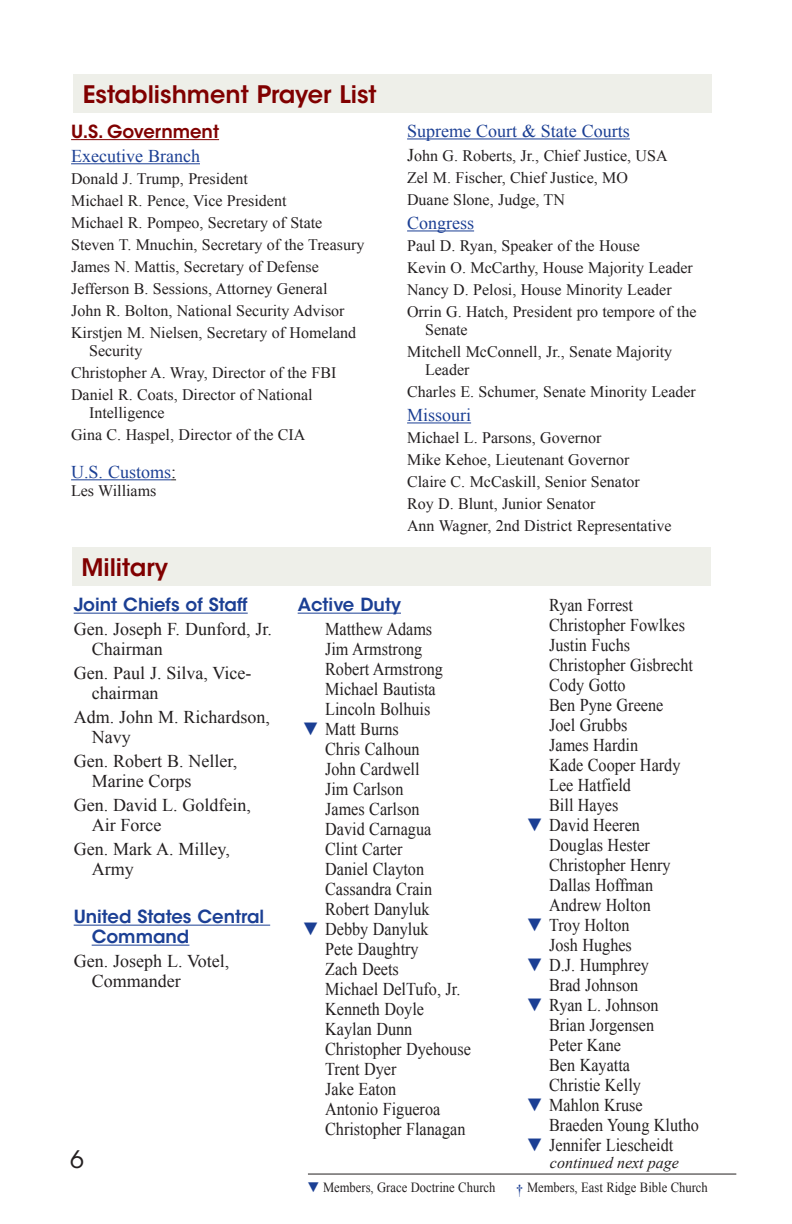
<style>
.page{position:relative;width:792px;height:1224px;background:#fff}
.page>*{position:absolute;margin:0;border:0;box-sizing:border-box;transform-origin:0 0}
.t1{font:600 24px "ITC Avant Garde Std";color:#800000}
.t2{font:24px "ITC Avant Garde Std";color:#231f20}
.Main_Text{font:18px "Times New Roman";color:#231f20;scale:.9 1}
.Main_Text-2{font:18px/20px "Times New Roman";color:#231f20}
.Main_Text-3{font:18px "Times New Roman";color:#1b3f94}
.Main_Text-4{font:600 18px/20px "ITC Avant Garde Std";color:#1b3f94}
.Main_Text-5{font:600 18px "ITC Avant Garde Std";color:#800000}
.Main_Text-6{font:16px/18px "Times New Roman";color:#231f20}
.t3{font:italic 16px "Times New Roman";color:#231f20}
.t4{font:14px "Times New Roman";color:#231f20;scale:.9 1}
.s1{color:#231f20}
.s2{font-size:18px}
.s3{color:#1b3f94}
.s4{font-weight:700;color:#1b3f94}
</style>
<div class="page">
<hr style="left:71px;top:139px;width:148px;height:1px;background:#800000">
<hr style="left:71px;top:163px;width:129px;height:1px;background:#1b3f94">
<hr style="left:71px;top:479px;width:100px;height:1px;background:#1b3f94">
<hr style="left:407px;top:139px;width:223px;height:1px;background:#1b3f94">
<hr style="left:407px;top:231px;width:67px;height:1px;background:#1b3f94">
<hr style="left:407px;top:423px;width:64px;height:1px;background:#1b3f94">
<hr style="left:74px;top:613px;width:174px;height:1px;background:#1b3f94">
<hr style="left:74px;top:925px;width:196px;height:1px;background:#1b3f94">
<hr style="left:92px;top:945px;width:97px;height:1px;background:#1b3f94">
<hr style="left:298px;top:613px;width:103px;height:1px;background:#1b3f94">
<div style="left:74px;top:74px;width:638px;height:39px;background:#eeefe9"></div>
<div style="left:72px;top:548px;width:639px;height:38px;background:#eeefe9"></div>
<hr style="left:308px;top:1174px;width:428px;height:1px;background:#231f20">
<p class="t1" style="left:83px;top:79px;width:296px">Establishment Prayer List</p>
<p class="Main_Text-5" style="left:71px;top:120px;width:149px">U.S. Government</p>
<p class="Main_Text-3" style="left:71px;top:144px;width:130px">Executive Branch</p>
<p class="Main_Text-6" style="left:71px;top:169px;width:178px">Donald J. Trump, President</p>
<p class="Main_Text-6" style="left:71px;top:191px;width:217px">Michael R. Pence, Vice President</p>
<p class="Main_Text-6" style="left:71px;top:213px;width:253px">Michael R. Pompeo, Secretary of State</p>
<p class="Main_Text-6" style="left:71px;top:235px;width:295px">Steven T. Mnuchin, Secretary of the Treasury</p>
<p class="Main_Text-6" style="left:71px;top:257px;width:249px">James N. Mattis, Secretary of Defense</p>
<p class="Main_Text-6" style="left:71px;top:279px;width:258px">Jefferson B. Sessions, Attorney General</p>
<p class="Main_Text-6" style="left:71px;top:301px;width:275px">John R. Bolton, National Security Advisor</p>
<p class="Main_Text-6" style="left:89px;top:323px;width:269px;text-indent:-18px">Kirstjen M. Nielsen, Secretary of Homeland<br>Security</p>
<p class="Main_Text-6" style="left:71px;top:363px;width:267px">Christopher A. Wray, Director of the FBI</p>
<p class="Main_Text-6" style="left:89px;top:385px;width:225px;text-indent:-18px">Daniel R. Coats, Director of National<br>Intelligence</p>
<p class="Main_Text-6" style="left:71px;top:425px;width:236px">Gina C. Haspel, Director of the CIA</p>
<p class="Main_Text-3" style="left:71px;top:460px;width:106px">U.S. Customs<span class="s1">:</span></p>
<p class="Main_Text-6" style="left:71px;top:481px;width:87px">Les Williams</p>
<p class="t1" style="left:81px;top:552px;width:88px">Military</p>
<p class="Main_Text-3" style="left:407px;top:119px;width:224px">Supreme Court &amp; State Courts</p>
<p class="Main_Text-6" style="left:407px;top:146px;width:262px"><span class="s2">J</span>ohn G. Roberts, Jr., Chief Justice, USA</p>
<p class="Main_Text-6" style="left:407px;top:168px;width:222px">Zel M. Fischer, Chief Justice, MO</p>
<p class="Main_Text-6" style="left:407px;top:190px;width:159px">Duane Slone, Judge, TN</p>
<p class="Main_Text-3" style="left:407px;top:211px;width:68px">Congress</p>
<p class="Main_Text-6" style="left:407px;top:236px;width:234px">Paul D. Ryan, Speaker of the House</p>
<p class="Main_Text-6" style="left:407px;top:258px;width:287px">Kevin O. McCarthy, House Majority Leader</p>
<p class="Main_Text-6" style="left:407px;top:280px;width:266px">Nancy D. Pelosi, House Minority Leader</p>
<p class="Main_Text-6" style="left:425px;top:302px;width:273px;text-indent:-18px">Orrin G. Hatch, President pro tempore of the<br>Senate</p>
<p class="Main_Text-6" style="left:425px;top:342px;width:249px;text-indent:-18px">Mitchell McConnell, Jr., Senate Majority<br>Leader</p>
<p class="Main_Text-6" style="left:407px;top:382px;width:290px">Charles E. Schumer, Senate Minority Leader</p>
<p class="Main_Text-3" style="left:407px;top:403px;width:66px">Missouri</p>
<p class="Main_Text-6" style="left:407px;top:428px;width:196px">Michael L. Parsons, Governor</p>
<p class="Main_Text-6" style="left:407px;top:450px;width:224px">Mike Kehoe, Lieutenant Governor</p>
<p class="Main_Text-6" style="left:407px;top:472px;width:234px">Claire C. McCaskill, Senior Senator</p>
<p class="Main_Text-6" style="left:407px;top:494px;width:190px">Roy D. Blunt, Junior Senator</p>
<p class="Main_Text-6" style="left:407px;top:516px;width:266px">Ann Wagner, 2nd District Representative</p>
<p class="Main_Text-4" style="left:74px;top:595px;width:176px">Joint Chiefs of Staff</p>
<p class="Main_Text-2" style="left:92px;top:619px;width:182px;text-indent:-18px">Gen. Joseph F. Dunford, Jr.<br>Chairman</p>
<p class="Main_Text-2" style="left:92px;top:663px;width:161px;text-indent:-18px">Gen. Paul J. Silva, Vice&shy;chairman</p>
<p class="Main_Text-2" style="left:92px;top:707px;width:180px;text-indent:-18px">Adm. John M. Richardson,<br>Navy</p>
<p class="Main_Text-2" style="left:92px;top:751px;width:147px;text-indent:-18px">Gen. Robert B. Neller,<br>Marine Corps</p>
<p class="Main_Text-2" style="left:92px;top:795px;width:161px;text-indent:-18px">Gen. David L. Goldfein,<br>Air Force</p>
<p class="Main_Text-2" style="left:92px;top:839px;width:140px;text-indent:-18px">Gen. Mark A. Milley,<br>Army</p>
<p class="Main_Text-4" style="left:92px;top:907px;width:174px;text-indent:-18px">United States Central<br>Command</p>
<p class="Main_Text-2" style="left:92px;top:951px;width:139px;text-indent:-18px">Gen. Joseph L. Votel,<br>Commander</p>
<p class="Main_Text-4" style="left:298px;top:595px;width:105px">Active Duty</p>
<p class="Main_Text" style="left:325px;top:617px;width:120px">Matthew Adams</p>
<p class="Main_Text" style="left:325px;top:637px;width:109px">Jim Armstrong</p>
<p class="Main_Text" style="left:325px;top:657px;width:132px">Robert Armstrong</p>
<p class="Main_Text" style="left:325px;top:677px;width:124px">Michael Bautista</p>
<p class="Main_Text" style="left:325px;top:697px;width:118px">Lincoln Bolhuis</p>
<p class="Main_Text" style="left:304px;top:717px;width:107px"><span class="s3">▼</span> Matt Burns</p>
<p class="Main_Text" style="left:325px;top:737px;width:106px">Chris Calhoun</p>
<p class="Main_Text" style="left:325px;top:757px;width:106px">John Cardwell</p>
<p class="Main_Text" style="left:325px;top:777px;width:88px">Jim Carlson</p>
<p class="Main_Text" style="left:325px;top:797px;width:106px">James Carlson</p>
<p class="Main_Text" style="left:325px;top:817px;width:119px">David Carnagua</p>
<p class="Main_Text" style="left:325px;top:837px;width:87px">Clint Carter</p>
<p class="Main_Text" style="left:325px;top:857px;width:111px">Daniel Clayton</p>
<p class="Main_Text" style="left:325px;top:877px;width:120px">Cassandra Crain</p>
<p class="Main_Text" style="left:325px;top:897px;width:117px">Robert Danyluk</p>
<p class="Main_Text" style="left:304px;top:917px;width:140px"><span class="s3">▼</span> Debby Danyluk</p>
<p class="Main_Text" style="left:325px;top:937px;width:105px">Pete Daughtry</p>
<p class="Main_Text" style="left:325px;top:957px;width:83px">Zach Deets</p>
<p class="Main_Text" style="left:325px;top:977px;width:152px">Michael DelTufo, Jr.</p>
<p class="Main_Text" style="left:325px;top:997px;width:111px">Kenneth Doyle</p>
<p class="Main_Text" style="left:325px;top:1017px;width:98px">Kaylan Dunn</p>
<p class="Main_Text" style="left:325px;top:1037px;width:163px">Christopher Dyehouse</p>
<p class="Main_Text" style="left:325px;top:1057px;width:81px">Trent Dyer</p>
<p class="Main_Text" style="left:325px;top:1077px;width:80px">Jake Eaton</p>
<p class="Main_Text" style="left:325px;top:1097px;width:129px">Antonio Figueroa</p>
<p class="Main_Text" style="left:325px;top:1117px;width:157px">Christopher Flanagan</p>
<p class="Main_Text" style="left:549px;top:592px;width:95px">Ryan Forrest</p>
<p class="Main_Text" style="left:549px;top:612px;width:152px">Christopher Fowlkes</p>
<p class="Main_Text" style="left:549px;top:632px;width:91px">Justin Fuchs</p>
<p class="Main_Text" style="left:549px;top:652px;width:161px">Christopher Gisbrecht</p>
<p class="Main_Text" style="left:549px;top:672px;width:86px">Cody Gotto</p>
<p class="Main_Text" style="left:549px;top:692px;width:128px">Ben Pyne Greene</p>
<p class="Main_Text" style="left:549px;top:712px;width:88px">Joel Grubbs</p>
<p class="Main_Text" style="left:549px;top:732px;width:100px">James Hardin</p>
<p class="Main_Text" style="left:549px;top:752px;width:147px">Kade Cooper Hardy</p>
<p class="Main_Text" style="left:549px;top:772px;width:92px">Lee Hatfield</p>
<p class="Main_Text" style="left:549px;top:792px;width:78px">Bill Hayes</p>
<p class="Main_Text" style="left:528px;top:812px;width:126px"><span class="s3">▼</span> David Heeren</p>
<p class="Main_Text" style="left:549px;top:832px;width:113px">Douglas Hester</p>
<p class="Main_Text" style="left:549px;top:852px;width:136px">Christopher Henry</p>
<p class="Main_Text" style="left:549px;top:872px;width:117px">Dallas Hoffman</p>
<p class="Main_Text" style="left:549px;top:892px;width:114px">Andrew Holton</p>
<p class="Main_Text" style="left:528px;top:912px;width:115px"><span class="s3">▼</span> Troy Holton</p>
<p class="Main_Text" style="left:549px;top:932px;width:93px">Josh Hughes</p>
<p class="Main_Text" style="left:528px;top:952px;width:136px"><span class="s3">▼</span> D.J. Humphrey</p>
<p class="Main_Text" style="left:549px;top:972px;width:100px">Brad Johnson</p>
<p class="Main_Text" style="left:528px;top:992px;width:147px"><span class="s3">▼</span> Ryan L. Johnson</p>
<p class="Main_Text" style="left:549px;top:1012px;width:118px">Brian Jorgensen</p>
<p class="Main_Text" style="left:549px;top:1032px;width:81px">Peter Kane</p>
<p class="Main_Text" style="left:549px;top:1052px;width:91px">Ben Kayatta</p>
<p class="Main_Text" style="left:549px;top:1072px;width:103px">Christie Kelly</p>
<p class="Main_Text" style="left:528px;top:1092px;width:129px"><span class="s3">▼</span> Mahlon Kruse</p>
<p class="Main_Text" style="left:549px;top:1112px;width:168px">Braeden Young Klutho</p>
<p class="Main_Text" style="left:528px;top:1132px;width:163px"><span class="s3">▼</span> Jennifer Liescheidt</p>
<p class="t2" style="left:70px;top:1145px;width:15px">6</p>
<p class="t3" style="left:550px;top:1152px;width:130px">continued next page</p>
<p class="t4" style="left:308px;top:1178px;width:210px"><span class="s3">▼</span> Members, Grace Doctrine Church</p>
<p class="t4" style="left:516px;top:1178px;width:214px"><span class="s4">†</span> Members, East Ridge Bible Church</p>
</div>
